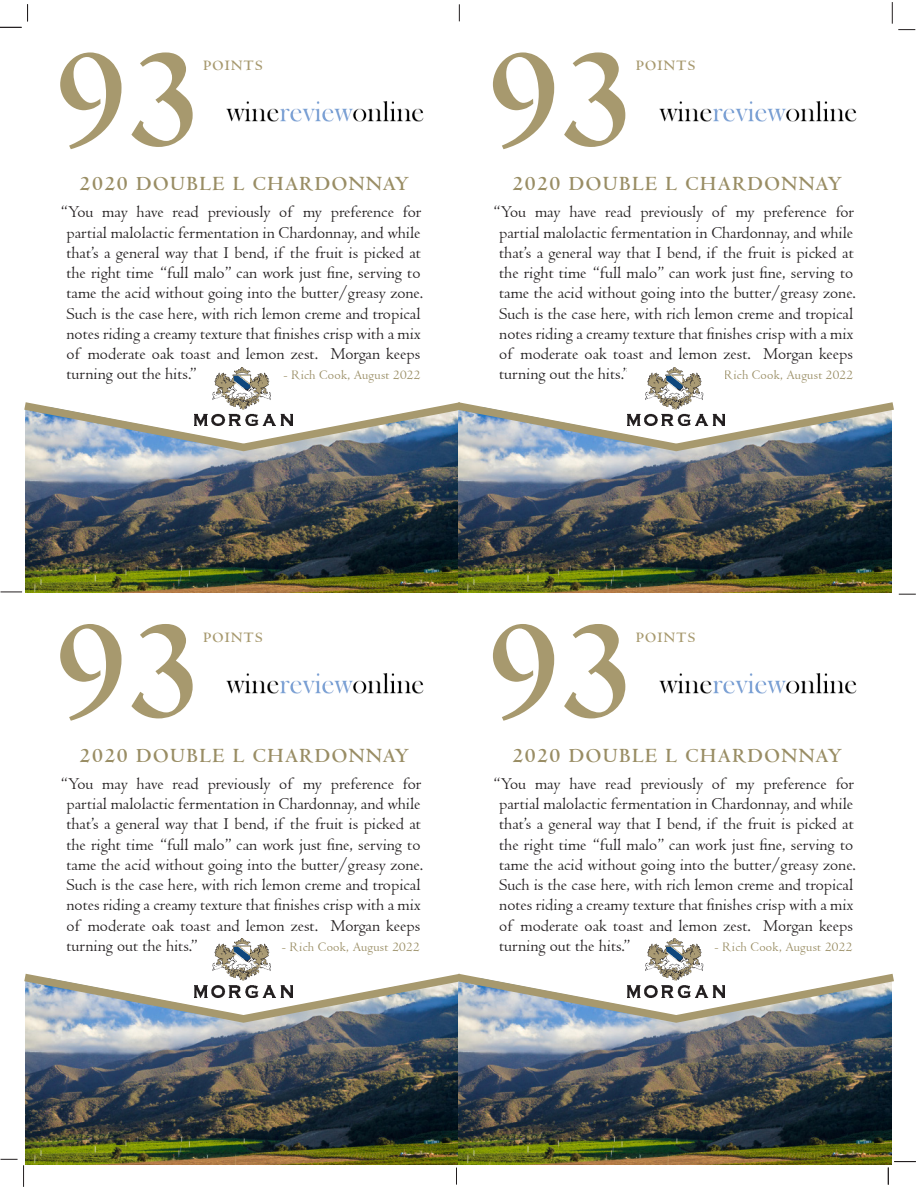
<style>
.page{position:relative;width:918px;height:1188px;background:#fff}
.page>*{position:absolute;margin:0;border:0;box-sizing:border-box;transform-origin:0 0}
.t1{font:700 150px "Centaur";letter-spacing:-.035em;color:#a7996e}
.t2{font:700 21px "Centaur";letter-spacing:.07em;color:#998d64}
.t3{font:17.25px/20.2px "Centaur";color:#231f20}
.t4{font:700 15px "Centaur";letter-spacing:.08em;color:#a7996e}
.t5{font:13.5px "Centaur";letter-spacing:.02em;color:#998d64}
</style>
<div class="page">
<svg style="left:27px;top:4px;width:1px;height:17px"></svg>
<svg style="left:459px;top:4px;width:1px;height:17px"></svg>
<svg style="left:0;top:27px;width:22px;height:1px"></svg>
<svg style="left:892px;top:2px;width:23px;height:28px"></svg>
<svg style="left:888px;top:1168px;width:1px;height:17px"></svg>
<svg style="left:899px;top:594px;width:17px;height:1px"></svg>
<svg style="left:456px;top:1168px;width:1px;height:17px"></svg>
<svg style="left:1px;top:592px;width:21px;height:1px"></svg>
<svg style="left:894px;top:1161px;width:22px;height:1px"></svg>
<svg style="left:1px;top:1159px;width:23px;height:28px"></svg>
<img style="left:26px;top:455px;width:866px;height:138px">
<img style="left:212px;top:367px;width:59px;height:30px">
<img style="left:226px;top:101px;width:198px;height:21px">
<img style="left:26px;top:1027px;width:866px;height:137px">
<img style="left:212px;top:939px;width:59px;height:30px">
<img style="left:226px;top:673px;width:198px;height:21px">
<svg style="left:24px;top:397px;width:870px;height:58px"></svg>
<img style="left:659px;top:101px;width:198px;height:21px">
<img style="left:628px;top:367px;width:97px;height:59px">
<svg style="left:24px;top:969px;width:870px;height:58px"></svg>
<img style="left:628px;top:939px;width:97px;height:58px">
<img style="left:659px;top:673px;width:198px;height:21px">
<p class="t1" style="left:52px;top:9px;width:152px">93</p>
<p class="t4" style="left:204px;top:56px;width:60px">POINTS</p>
<p class="t2" style="left:80px;top:171px;width:331px">2020 DOUBLE L CHARDONNAY</p>
<p class="t3" style="left:66px;top:202px;width:358px;text-indent:-5px">“You may have read previously of my preference for partial malolactic fermentation in Chardonnay, and while that’s a general way that I bend, if the fruit is picked at the right time “full malo” can work just fine, serving to tame the acid without going into the butter/greasy zone.<br>Such is the case here, with rich lemon creme and tropical notes riding a creamy texture that finishes crisp with a mix of moderate oak toast and lemon zest. Morgan keeps turning out the hits.”</p>
<p class="t5" style="left:284px;top:367px;width:138px">- Rich Cook, August 2022</p>
<p class="t1" style="left:485px;top:9px;width:152px">93</p>
<p class="t4" style="left:636px;top:56px;width:60px">POINTS</p>
<p class="t2" style="left:512px;top:171px;width:331px">2020 DOUBLE L CHARDONNAY</p>
<p class="t3" style="left:499px;top:202px;width:358px;text-indent:-5px">“You may have read previously of my preference for partial malolactic fermentation in Chardonnay, and while that’s a general way that I bend, if the fruit is picked at the right time “full malo” can work just fine, serving to tame the acid without going into the butter/greasy zone.<br>Such is the case here, with rich lemon creme and tropical notes riding a creamy texture that finishes crisp with a mix of moderate oak toast and lemon zest. Morgan keeps turning out the hits.”</p>
<p class="t5" style="left:716px;top:367px;width:138px">- Rich Cook, August 2022</p>
<p class="t1" style="left:52px;top:580px;width:152px">93</p>
<p class="t4" style="left:204px;top:628px;width:60px">POINTS</p>
<p class="t2" style="left:80px;top:743px;width:331px">2020 DOUBLE L CHARDONNAY</p>
<p class="t3" style="left:66px;top:773px;width:358px;text-indent:-5px">“You may have read previously of my preference for partial malolactic fermentation in Chardonnay, and while that’s a general way that I bend, if the fruit is picked at the right time “full malo” can work just fine, serving to tame the acid without going into the butter/greasy zone.<br>Such is the case here, with rich lemon creme and tropical notes riding a creamy texture that finishes crisp with a mix of moderate oak toast and lemon zest. Morgan keeps turning out the hits.”</p>
<p class="t5" style="left:282px;top:939px;width:139px">- Rich Cook, August 2022</p>
<p class="t1" style="left:485px;top:580px;width:152px">93</p>
<p class="t4" style="left:636px;top:628px;width:60px">POINTS</p>
<p class="t2" style="left:512px;top:743px;width:331px">2020 DOUBLE L CHARDONNAY</p>
<p class="t3" style="left:499px;top:773px;width:358px;text-indent:-5px">“You may have read previously of my preference for partial malolactic fermentation in Chardonnay, and while that’s a general way that I bend, if the fruit is picked at the right time “full malo” can work just fine, serving to tame the acid without going into the butter/greasy zone.<br>Such is the case here, with rich lemon creme and tropical notes riding a creamy texture that finishes crisp with a mix of moderate oak toast and lemon zest. Morgan keeps turning out the hits.”</p>
<p class="t5" style="left:715px;top:939px;width:139px">- Rich Cook, August 2022</p>
</div>
